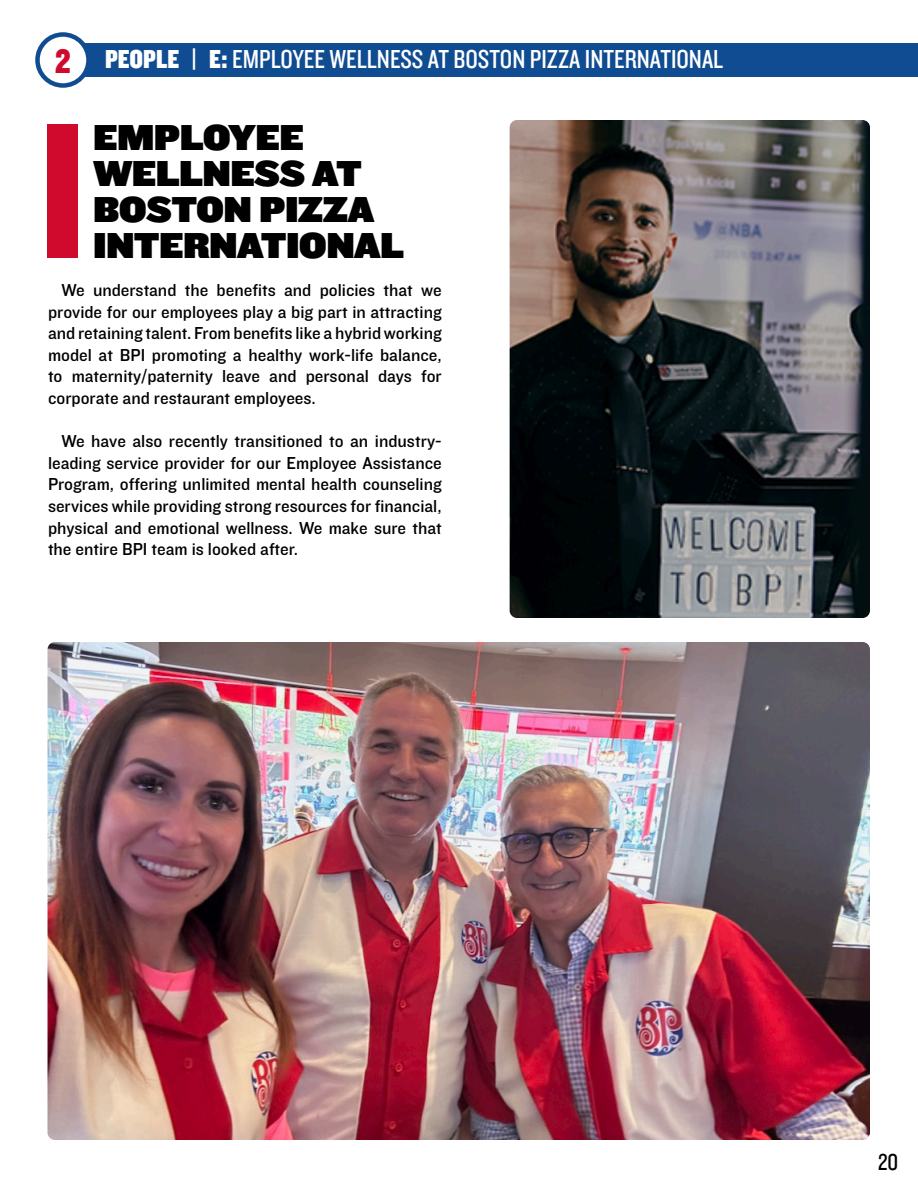
<style>
.page{position:relative;width:918px;height:1188px;background:#fff}
.page>*{position:absolute;margin:0;border:0;box-sizing:border-box;transform-origin:0 0}
.t1{font:37.5px/36px "Knockout 92 Ultmt Cruiserwt";color:#000}
.t2{font:35.25px "Knockout 70 Full Welterwt";color:#cf0a2c}
.t3{font:27px "Knockout 29 Junior Ltweight";color:#fff}
.t4{font:24px "Knockout 29 Junior Ltweight";color:#000}
.t5{font:18px/21.6px "Knockout 31 Junior Middlewt";color:#000;text-align:justify}
.s1{font-family:"Knockout 70 Full Welterwt"}
.s2{font-family:"Knockout 72 Full Cruiserwt"}
</style>
<div class="page">
<div style="left:74px;top:43px;width:844px;height:34px;background:#104c91"></div>
<div style="left:38px;top:34px;width:50px;height:52px;background:#fff;border-radius:50%"></div>
<div style="left:35px;top:32px;width:56px;height:56px;border:4px solid #104c91;border-radius:50%"></div>
<div style="left:48px;top:124px;width:30px;height:134px;background:#cf0a2c"></div>
<img style="left:48px;top:642px;width:822px;height:498px">
<img style="left:510px;top:120px;width:360px;height:498px">
<p class="t2" style="left:55px;top:38px;width:18px">2</p>
<p class="t3" style="left:105px;top:42px;width:620px"><span class="s1">PEOPLE | E</span><span class="s2">:</span> EMPLOYEE WELLNESS AT BOSTON PIZZA INTERNATIONAL</p>
<p class="t1" style="left:93px;top:118px;width:270px">EMPLOYEE<br>WELLNESS AT</p>
<p class="t1" style="left:93px;top:190px;width:312px">BOSTON PIZZA<br>INTERNATIONAL</p>
<p class="t5" style="left:48px;top:278px;width:395px;text-indent:14px">We understand the benefits and policies that we provide for our employees play a big part in attracting and retaining talent. From benefits like a hybrid working model at BPI promoting a healthy work-life balance, to maternity/paternity leave and personal days for corporate and restaurant employees.</p>
<p class="t5" style="left:48px;top:430px;width:395px;text-indent:14px">We have also recently transitioned to an industry&shy;leading service provider for our Employee Assistance Program, offering unlimited mental health counseling services while providing strong resources for financial, physical and emotional wellness. We make sure that the entire BPI team is looked after.</p>
<h3 class="t4" style="left:878px;top:1146px;width:22px">20</h3>
</div>
